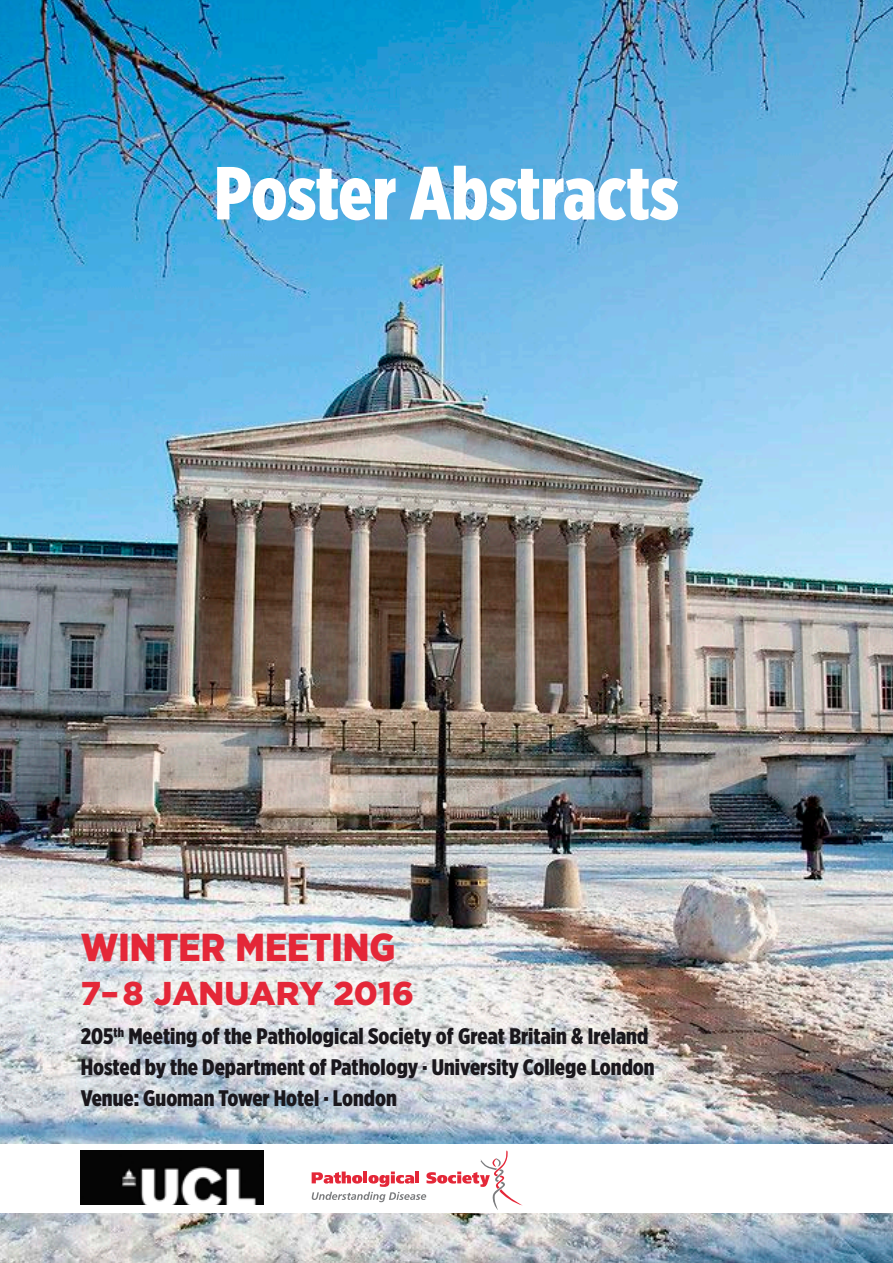
<style>
.page{position:relative;width:893px;height:1263px;background:#fff}
.page>*{position:absolute;margin:0;border:0;box-sizing:border-box;transform-origin:0 0}
.t1{font:900 75px "Gotham X Narrow";color:#fff}
.t2{font:900 39px "Gotham Narrow";color:#e42738}
.t3{font:900 33px "Gotham";color:#e42738}
.t4{font:900 22.5px/31px "Gotham X Narrow";color:#1a171c}
</style>
<div class="page">
<img style="left:0;top:0;width:893px;height:1263px">
<div style="left:0;top:1145px;width:893px;height:68px;background:#fff"></div>
<img style="left:81px;top:1150px;width:183px;height:55px">
<svg style="left:311px;top:1150px;width:212px;height:60px"></svg>
<h1 class="t1" style="left:214px;top:146px;width:466px">Poster Abstracts</h1>
<h2 class="t2" style="left:81px;top:922px;width:316px">WINTER MEETING</h2>
<h3 class="t3" style="left:81px;top:970px;width:335px">7– 8 JanUARY 2016</h3>
<p class="t4" style="left:81px;top:1020px;width:575px">205<sup>th</sup> Meeting of the Pathological Society of Great Britain &amp; Ireland<br>Hosted by the Department of Pathology · University College London<br>Venue: Guoman Tower Hotel · London</p>
</div>
